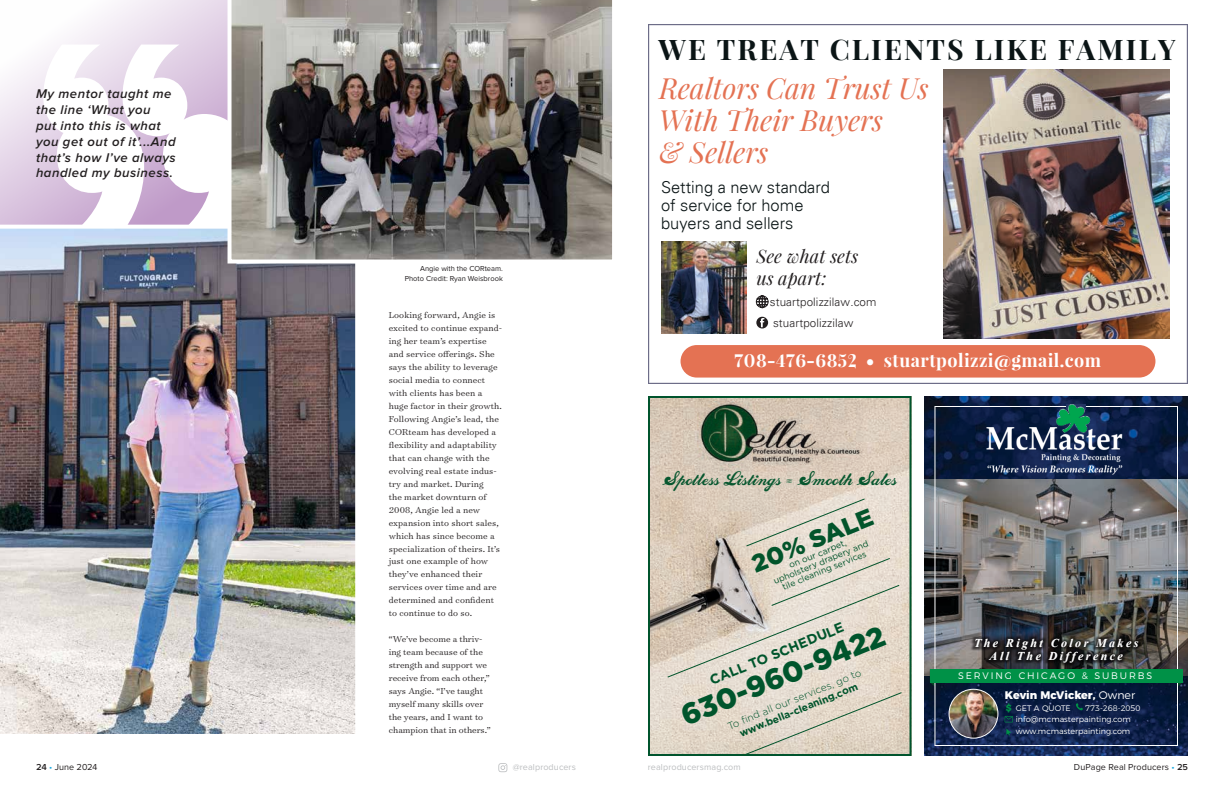
<style>
.page{position:relative;width:1224px;height:792px;background:#fff}
.page>*{position:absolute;margin:0;border:0;box-sizing:border-box;transform-origin:0 0}
.t1{font:900 29.1px "Gotham";color:#00552c}
.t2{font:italic 28.6px/32px "Playfair Display";letter-spacing:-.005em;color:#e47253}
.t3{font:700 28.4px "Playfair Display";letter-spacing:.075em;color:#0b1516}
.t4{font:900 24.6px "Gotham";color:#02542b}
.t5{font:22px "Sedona Script FLF";color:#07572f}
.t6{font:italic 18.2px/21.8px "Playfair Display";color:#231f20}
.t7{font:700 18px "Playfair Display";letter-spacing:.025em;color:#fff}
.t8{font:300 16.4px/18px "Univers";color:#0b1516}
.t9{font:700 13.7px "Gotham";color:#00552c}
.t10{font:italic 600 13.1px/15.9px "Proxima Nova";letter-spacing:.04em;color:#231f20}
.t11{font:italic 700 12px/13px "Times New Roman";letter-spacing:.2em;color:#fff;text-align:center}
.t12{font:300 11.6px/20.9px "Univers LT Std";letter-spacing:.01em;color:#231f20}
.t13{font:800 11px "Montserrat";color:#fff}
.t14{font:300 10.2px "Gotham";color:#00542b}
.t15{font:700 10.2px "Gotham";color:#00542b}
.t16{font:300 9.8px/13px "Surveyor Text";letter-spacing:.01em;color:#231f20}
.t17{font:300 9.5px "Montserrat";letter-spacing:.2em;color:#fff}
.t18{font:9px "Proxima Nova";letter-spacing:.01em;color:#bcbec0}
.t19{font:9px "Proxima Nova";letter-spacing:.01em;color:#231f20}
.t20{font:8.8px/8.8px "Gotham";color:#02542b;text-align:center}
.t21{font:800 8.8px "Montserrat";color:#009147}
.t22{font:300 8px/11.7px "Montserrat";color:#fff}
.t23{font:7.5px/10px "Proxima Nova";color:#231f20;text-align:right}
.s1{font-weight:300}
.s2{font-weight:600}
.s3{color:#19a8e0}
</style>
<div class="page">
<svg style="left:498px;top:763px;width:9px;height:9px"></svg>
<svg style="left:648px;top:396px;width:264px;height:360px"></svg>
<svg style="left:745px;top:498px;width:121px;height:49px"></svg>
<svg style="left:666px;top:557px;width:234px;height:121px"></svg>
<svg style="left:669px;top:691px;width:234px;height:65px"></svg>
<img style="left:924px;top:396px;width:264px;height:360px">
<img style="left:924px;top:479px;width:264px;height:197px">
<svg style="left:934px;top:406px;width:244px;height:340px"></svg>
<img style="left:984px;top:403px;width:144px;height:73px">
<svg style="left:1076px;top:705px;width:7px;height:6px"></svg>
<svg style="left:1006px;top:729px;width:5px;height:6px"></svg>
<svg style="left:1005px;top:716px;width:8px;height:6px"></svg>
<img style="left:949px;top:689px;width:49px;height:49px;border-radius:24px">
<div style="left:949px;top:689px;width:49px;height:50px;border:1px solid #fff;border-radius:50%"></div>
<img style="left:928px;top:599px;width:257px;height:106px">
<img style="left:648px;top:24px;width:540px;height:360px">
<svg style="left:0;top:0;width:226px;height:223px"></svg>
<svg style="left:43px;top:45px;width:183px;height:178px"></svg>
<img style="left:0;top:223px;width:356px;height:511px">
<img style="left:226px;top:0;width:387px;height:266px">
<h3 class="t10" style="left:36px;top:86px;width:141px">My mentor taught me the line ‘What you<br>put into this is what you get out of it’...And that’s how I’ve always handled my business.</h3>
<p class="t23" style="left:405px;top:264px;width:100px">Angie with the CORteam.<br>Photo Credit: Ryan Weisbrook</p>
<p class="t16" style="left:389px;top:308px;width:115px">Looking forward, Angie is excited to continue expand&shy;ing her team’s expertise and service offerings. She says the ability to leverage social media to connect with clients has been a huge factor in their growth.<br>Following Angie’s lead, the<br>CORteam has developed a flexibility and adaptability that can change with the evolving real estate indus&shy;try and market. During<br>the market downturn of<br>2008, Angie led a new expansion into short sales, which has since become a specialization of theirs. It’s just one example of how they’ve enhanced their services over time and are determined and confident to continue to do so.</p>
<p class="t16" style="left:389px;top:633px;width:103px">“We’ve become a thriv&shy;ing team because of the strength and support we receive from each other,” says Angie. “I’ve taught myself many skills over the years, and I want to champion that in others.”</p>
<h3 class="t3" style="left:659px;top:30px;width:519px">WE TREAT CLIENTS LIKE FAMILY</h3>
<h2 class="t2" style="left:659px;top:72px;width:271px">Realtors Can Trust Us<br>With Their Buyers<br>&amp; Sellers</h2>
<h3 class="t8" style="left:661px;top:179px;width:170px">Setting a new standard of service for home buyers and sellers</h3>
<h3 class="t6" style="left:756px;top:245px;width:103px">See what sets us apart:</h3>
<p class="t12" style="left:770px;top:292px;width:108px">stuartpolizzilaw.com stuartpolizzilaw</p>
<h3 class="t7" style="left:735px;top:348px;width:368px">708-476-6852 • stuartpolizzi@gmail.com</h3>
<h3 class="t5" style="left:663px;top:468px;width:235px">Spotless Listings = Smooth Sales</h3>
<h3 class="t4" style="left:746px;top:549px;width:130px;rotate:-22deg">20% SALE</h3>
<p class="t20" style="left:769px;top:568px;width:103px;rotate:-22deg">on our carpet, upholstery drapery and tile cleaning services</p>
<h3 class="t9" style="left:707px;top:672px;width:145px;rotate:-22deg">CALL TO SCHEDULE</h3>
<h1 class="t1" style="left:675px;top:697px;width:219px;rotate:-22deg">630-960-9422</h1>
<p class="t14" style="left:726px;top:720px;width:145px;rotate:-22deg">To fi nd all our services, go to</p>
<p class="t15" style="left:737px;top:727px;width:128px;rotate:-22deg">www.bella-cleaning.com</p>
<p class="t11" style="left:974px;top:636px;width:166px">The Right Color Makes<br>All The Difference</p>
<p class="t17" style="left:958px;top:668px;width:196px">SERVING CHICAGO &amp; SUBURBS</p>
<p class="t13" style="left:1005px;top:686px;width:132px">Kevin McVicker, <span class="s1">Owner</span></p>
<p class="t22" style="left:1016px;top:701px;width:57px">GET A QUOTE</p>
<p class="t21" style="left:1006px;top:700px;width:7px">$</p>
<p class="t22" style="left:1016px;top:701px;width:126px;text-indent:69px">773-268-2050 info@mcmasterpainting.com www.mcmasterpainting.com</p>
<p class="t19" style="left:36px;top:762px;width:63px"><span class="s2">24</span> <span class="s3">•</span> June 2024</p>
<p class="t18" style="left:513px;top:762px;width:65px">@realproducers</p>
<p class="t18" style="left:648px;top:762px;width:94px">realproducersmag.com</p>
<p class="t19" style="left:1074px;top:762px;width:116px">DuPage Real Producers <span class="s3">•</span> <span class="s2">25</span></p>
</div>
